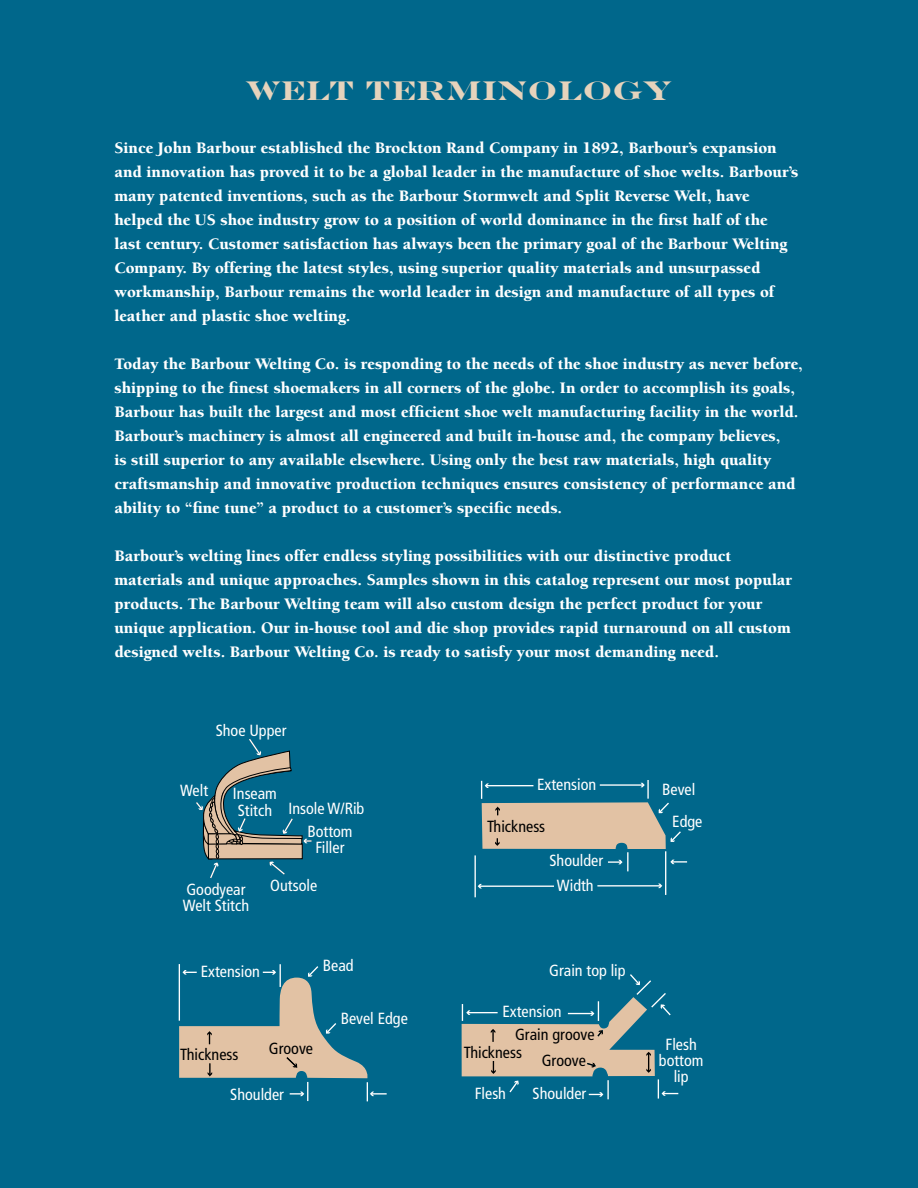
<style>
.page{position:relative;width:918px;height:1188px;background:#00678b}
.page>*{position:absolute;margin:0;border:0;box-sizing:border-box;transform-origin:0 0}
.t1{font:700 27px "Engravers";color:#e6d3bc}
.t2{font:900 16.5px/24px "Berkeley";color:#fff}
.t3{font:condensed 16.2px/16.2px "Frutiger";color:#fff}
.t4{font:condensed 16.2px "Frutiger";color:#000}
</style>
<div class="page">
<svg style="left:179px;top:964px;width:208px;height:137px"></svg>
<hr style="left:665px;top:851px;width:1px;height:44px;background:#fff">
<hr style="left:475px;top:855px;width:1px;height:42px;background:#fff">
<hr style="left:597px;top:885px;width:64px;height:2px;background:#fff">
<svg style="left:658px;top:884px;width:4px;height:4px"></svg>
<hr style="left:479px;top:886px;width:75px;height:1px;background:#fff">
<svg style="left:478px;top:884px;width:4px;height:4px"></svg>
<svg style="left:481px;top:780px;width:206px;height:91px"></svg>
<svg style="left:462px;top:974px;width:216px;height:125px"></svg>
<svg style="left:196px;top:739px;width:116px;height:140px"></svg>
<h1 class="t1" style="left:245px;top:75px;width:429px">WELT TERMINOLOGY</h1>
<p class="t2" style="left:114px;top:136px;width:685px">Since John Barbour established the Brockton Rand Company in 1892, Barbour’s expansion and innovation has proved it to be a global leader in the manufacture of shoe welts. Barbour’s many patented inventions, such as the Barbour Stormwelt and Split Reverse Welt, have helped the US shoe industry grow to a position of world dominance in the first half of the last century. Customer satisfaction has always been the primary goal of the Barbour Welting Company. By offering the latest styles, using superior quality materials and unsurpassed workmanship, Barbour remains the world leader in design and manufacture of all types of leather and plastic shoe welting.</p>
<p class="t2" style="left:114px;top:352px;width:690px">Today the Barbour Welting Co. is responding to the needs of the shoe industry as never before, shipping to the finest shoemakers in all corners of the globe. In order to accomplish its goals, Barbour has built the largest and most efficient shoe welt manufacturing facility in the world.<br>Barbour’s machinery is almost all engineered and built in-house and, the company believes,<br>is still superior to any available elsewhere. Using only the best raw materials, high quality craftsmanship and innovative production techniques ensures consistency of performance and ability to “fine tune” a product to a customer’s specific needs.</p>
<p class="t2" style="left:114px;top:544px;width:679px">Barbour’s welting lines offer endless styling possibilities with our distinctive product materials and unique approaches. Samples shown in this catalog represent our most popular products. The Barbour Welting team will also custom design the perfect product for your unique application. Our in-house tool and die shop provides rapid turnaround on all custom designed welts. Barbour Welting Co. is ready to satisfy your most demanding need.</p>
<p class="t3" style="left:216px;top:722px;width:72px">Shoe Upper</p>
<p class="t3" style="left:180px;top:782px;width:30px">Welt</p>
<p class="t3" style="left:233px;top:787px;width:133px;line-height:14.9px">Inseam<br>Stitch Insole W/Rib</p>
<p class="t3" style="left:307px;top:823px;width:47px;text-align:center">Bottom<br>Filler</p>
<p class="t3" style="left:186px;top:881px;width:61px">Goodyear</p>
<p class="t3" style="left:270px;top:877px;width:48px">Outsole</p>
<p class="t3" style="left:183px;top:897px;width:68px">Welt Stitch</p>
<p class="t3" style="left:537px;top:776px;width:61px">Extension</p>
<p class="t4" style="left:487px;top:817px;width:60px">Thickness</p>
<p class="t3" style="left:549px;top:852px;width:55px">Shoulder</p>
<p class="t3" style="left:557px;top:877px;width:38px">Width</p>
<p class="t3" style="left:672px;top:773px;width:32px;line-height:32.2px;text-indent:-10px">Bevel<br>Edge</p>
<p class="t3" style="left:201px;top:963px;width:61px">Extension</p>
<p class="t3" style="left:323px;top:958px;width:32px">Bead</p>
<p class="t3" style="left:549px;top:963px;width:78px">Grain top lip</p>
<p class="t4" style="left:180px;top:1045px;width:60px">Thickness</p>
<p class="t4" style="left:269px;top:1039px;width:46px">Groove</p>
<p class="t3" style="left:230px;top:1087px;width:55px">Shoulder</p>
<p class="t3" style="left:341px;top:1010px;width:69px">Bevel Edge</p>
<p class="t3" style="left:502px;top:1004px;width:61px">Extension</p>
<p class="t4" style="left:464px;top:1043px;width:60px">Thickness</p>
<p class="t3" style="left:475px;top:1086px;width:33px">Flesh</p>
<p class="t4" style="left:515px;top:1025px;width:81px">Grain groove</p>
<p class="t4" style="left:542px;top:1051px;width:46px">Groove</p>
<p class="t3" style="left:533px;top:1086px;width:55px">Shoulder</p>
<p class="t3" style="left:659px;top:1036px;width:46px;text-align:center">Flesh bottom lip</p>
</div>
